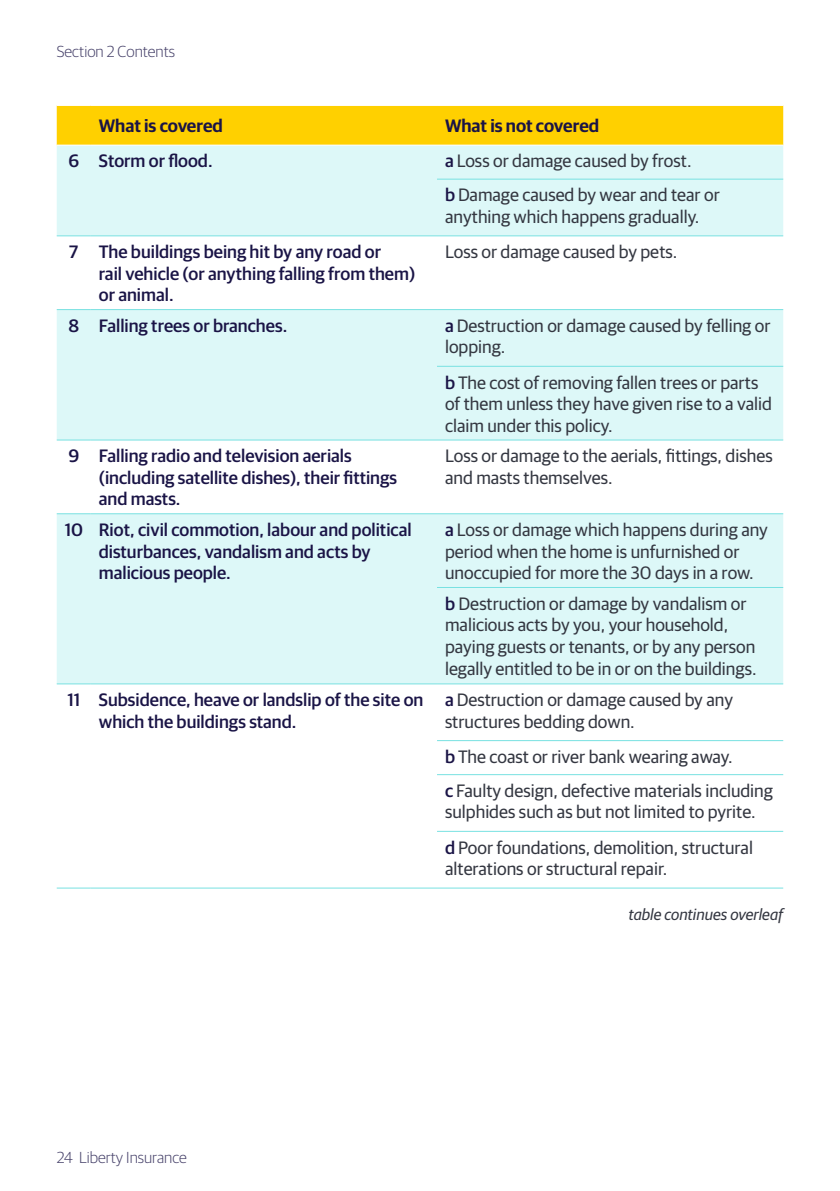
<style>
.page{position:relative;width:840px;height:1191px;background:#fff}
.page>*{position:absolute;margin:0;border:0;box-sizing:border-box;transform-origin:0 0}
.t1{font:18px/21.6px "Guardian Sans";color:#343741}
.t2{font:500 18px/21.6px "Guardian Sans";color:#1a1446}
.t3{font:600 18px "Guardian Sans";color:#1a1446}
.t4{font:300 16px "Guardian Sans";color:#48436b}
.t5{font:italic 16px "Guardian Sans";color:#343741}
.s1{font-weight:500;color:#1a1446}
</style>
<div class="page">
<div style="left:57px;top:106px;width:725px;height:39px;background:#ffd000"></div>
<div style="left:57px;top:146px;width:725px;height:89px;background:#ddf8f8"></div>
<svg style="left:57px;top:236px;width:380px;height:449px;fill:#ddf8f8"></svg>
<svg style="left:437px;top:236px;width:345px;height:595px;fill:#ddf8f8"></svg>
<hr style="left:437px;top:179px;width:345px;height:1px;background:#78e1e1">
<hr style="left:57px;top:235px;width:34px;height:1px;background:#78e1e1">
<hr style="left:91px;top:235px;width:346px;height:1px;background:#78e1e1">
<hr style="left:437px;top:235px;width:345px;height:1px;background:#78e1e1">
<hr style="left:57px;top:309px;width:34px;height:1px;background:#78e1e1">
<hr style="left:91px;top:309px;width:346px;height:1px;background:#78e1e1">
<hr style="left:437px;top:309px;width:345px;height:1px;background:#78e1e1">
<hr style="left:437px;top:366px;width:345px;height:1px;background:#78e1e1">
<hr style="left:57px;top:439px;width:34px;height:1px;background:#78e1e1">
<hr style="left:91px;top:439px;width:346px;height:1px;background:#78e1e1">
<hr style="left:437px;top:439px;width:345px;height:1px;background:#78e1e1">
<hr style="left:57px;top:513px;width:34px;height:1px;background:#78e1e1">
<hr style="left:91px;top:513px;width:346px;height:1px;background:#78e1e1">
<hr style="left:437px;top:513px;width:345px;height:1px;background:#78e1e1">
<hr style="left:437px;top:587px;width:345px;height:1px;background:#78e1e1">
<hr style="left:57px;top:683px;width:34px;height:1px;background:#78e1e1">
<hr style="left:91px;top:683px;width:346px;height:1px;background:#78e1e1">
<hr style="left:437px;top:683px;width:345px;height:1px;background:#78e1e1">
<hr style="left:437px;top:740px;width:345px;height:1px;background:#78e1e1">
<hr style="left:437px;top:774px;width:345px;height:1px;background:#78e1e1">
<hr style="left:57px;top:887px;width:34px;height:1px;background:#78e1e1">
<hr style="left:91px;top:887px;width:346px;height:1px;background:#78e1e1">
<hr style="left:437px;top:831px;width:345px;height:1px;background:#78e1e1">
<hr style="left:437px;top:887px;width:345px;height:1px;background:#78e1e1">
<p class="t4" style="left:57px;top:40px;width:120px">Section 2 Contents</p>
<p class="t3" style="left:99px;top:113px;width:125px">What is covered</p>
<p class="t3" style="left:445px;top:113px;width:155px">What is not covered</p>
<p class="t2" style="left:68px;top:149px;width:146px">6 Storm or flood.</p>
<p class="t1" style="left:445px;top:143px;width:276px;line-height:34px"><span class="s1">a</span> Loss or damage caused by frost.<br><span class="s1">b</span> Damage caused by wear and tear or</p>
<p class="t1" style="left:445px;top:205px;width:256px">anything which happens gradually.</p>
<p class="t2" style="left:99px;top:240px;width:318px;text-indent:-30px">7 The buildings being hit by any road or<br>rail vehicle (or anything falling from them) or animal.</p>
<p class="t1" style="left:445px;top:240px;width:234px">Loss or damage caused by pets.</p>
<p class="t2" style="left:68px;top:313px;width:220px">8 Falling trees or branches.</p>
<p class="t1" style="left:445px;top:313px;width:327px"><span class="s1">a</span> Destruction or damage caused by felling or lopping.</p>
<p class="t1" style="left:445px;top:370px;width:328px"><span class="s1">b</span> The cost of removing fallen trees or parts of them unless they have given rise to a valid claim under this policy.</p>
<p class="t2" style="left:99px;top:444px;width:300px;text-indent:-30px">9 Falling radio and television aerials (including satellite dishes), their fittings and masts.</p>
<p class="t1" style="left:445px;top:444px;width:329px">Loss or damage to the aerials, fittings, dishes and masts themselves.</p>
<p class="t2" style="left:99px;top:517px;width:314px;text-indent:-34px">10 Riot, civil commotion, labour and political disturbances, vandalism and acts by malicious people.</p>
<p class="t1" style="left:445px;top:517px;width:324px"><span class="s1">a</span> Loss or damage which happens during any period when the home is unfurnished or unoccupied for more the 30 days in a row.</p>
<p class="t1" style="left:445px;top:591px;width:313px"><span class="s1">b</span> Destruction or damage by vandalism or malicious acts by you, your household, paying guests or tenants, or by any person legally entitled to be in or on the buildings.</p>
<p class="t2" style="left:99px;top:687px;width:326px;text-indent:-31px">11 Subsidence, heave or landslip of the site on which the buildings stand.</p>
<p class="t1" style="left:445px;top:687px;width:289px"><span class="s1">a</span> Destruction or damage caused by any structures bedding down.</p>
<p class="t1" style="left:445px;top:738px;width:329px;line-height:34px"><span class="s1">b</span> The coast or river bank wearing away.<br><span class="s1">c</span> Faulty design, defective materials including</p>
<p class="t1" style="left:445px;top:793px;width:312px;line-height:35px">sulphides such as but not limited to pyrite. <span class="s1">d</span> Poor foundations, demolition, structural</p>
<p class="t1" style="left:445px;top:856px;width:224px">alterations or structural repair.</p>
<p class="t5" style="left:628px;top:902px;width:156px">table continues overleaf</p>
<p class="t4" style="left:57px;top:1146px;width:132px">24 Liberty Insurance</p>
</div>
